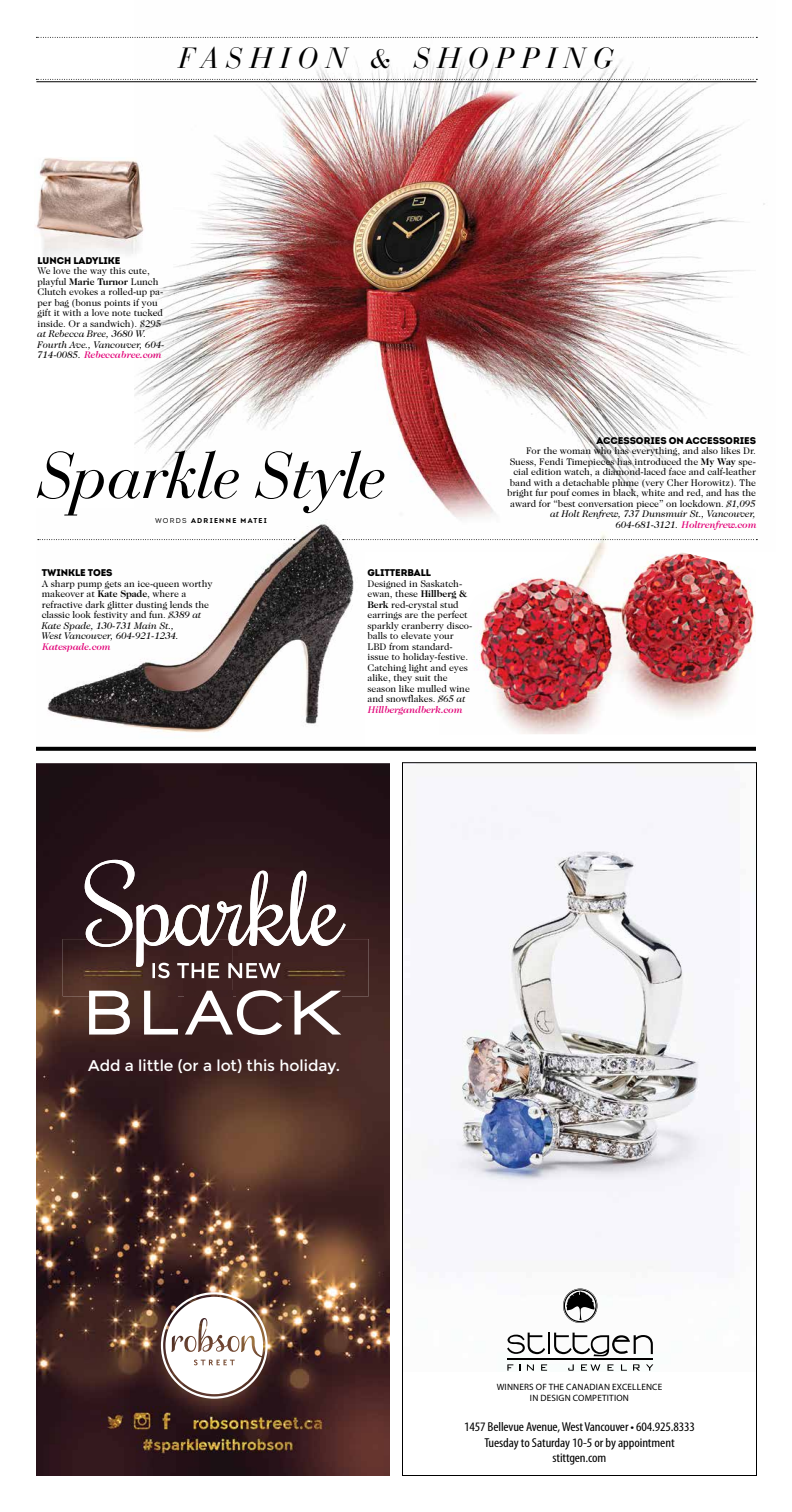
<style>
.page{position:relative;width:792px;height:1512px;background:#fff}
.page>*{position:absolute;margin:0;border:0;box-sizing:border-box;transform-origin:0 0}
.t1{font:italic 65px "Bauer Bodoni";letter-spacing:-.025em;color:#000}
.t2{font:900 64.7px "Walkway";letter-spacing:.18em;color:#fff}
.t3{font:italic 29px "Bauer Bodoni";letter-spacing:.26em;color:#000}
.t4{font:15.5px "Montserrat";color:#fff}
.t5{font:condensed 13px/15.6px "Myriad Pro";letter-spacing:-.01em;color:#000;text-align:center;scale:1.1 1}
.t6{font:9.8px/10.5px "Caslon Two Twenty Four";letter-spacing:-.005em;color:#000}
.t7{font:italic 9.8px/10.5px "Caslon Two Twenty Four";letter-spacing:-.005em;color:#000}
.t8{font:900 9.8px "Intro";letter-spacing:-.005em;color:#000}
.t9{font:italic 500 9.8px "Caslon Two Twenty Four";letter-spacing:-.005em;color:#e20177}
.t10{font:9.2px/10.8px "Myriad Pro";letter-spacing:.02em;color:#000;text-align:center}
.t11{font:700 7px "Intro";letter-spacing:.18em;color:#000}
.s1{font-weight:700}
.s2{font-weight:500;color:#e20177}
.s3{font-weight:400}
.s4{font-style:italic}
.s5{font-weight:500;font-style:italic;color:#e20177}
</style>
<div class="page">
<img style="left:135px;top:36px;width:630px;height:505px">
<img style="left:439px;top:522px;width:317px;height:212px">
<svg style="left:36px;top:79px;width:721px;height:1px"></svg>
<svg style="left:36px;top:37px;width:721px;height:1px"></svg>
<hr style="left:36px;top:81px;width:720px;height:1px;background:#000">
<img style="left:36px;top:508px;width:329px;height:239px">
<img style="left:35px;top:157px;width:110px;height:114px">
<svg style="left:36px;top:747px;width:720px;height:4px;background:#0c0c0c"></svg>
<svg style="left:343px;top:539px;width:414px;height:1px"></svg>
<svg style="left:38px;top:539px;width:257px;height:1px"></svg>
<svg style="left:427px;top:805px;width:296px;height:566px"></svg>
<svg style="left:563px;top:1289px;width:34px;height:34px"></svg>
<svg style="left:507px;top:1332px;width:146px;height:24px"></svg>
<svg style="left:507px;top:1364px;width:6px;height:7px"></svg>
<svg style="left:541px;top:1364px;width:6px;height:7px"></svg>
<svg style="left:608px;top:1364px;width:6px;height:7px"></svg>
<svg style="left:621px;top:1364px;width:6px;height:7px"></svg>
<svg style="left:519px;top:1364px;width:2px;height:7px"></svg>
<svg style="left:527px;top:1364px;width:7px;height:7px"></svg>
<svg style="left:568px;top:1364px;width:6px;height:7px"></svg>
<svg style="left:581px;top:1364px;width:19px;height:7px"></svg>
<svg style="left:633px;top:1364px;width:7px;height:7px"></svg>
<svg style="left:646px;top:1364px;width:7px;height:7px"></svg>
<hr style="left:507px;top:1359px;width:146px;height:1px;background:#000">
<img style="left:36px;top:763px;width:354px;height:713px">
<svg style="left:161px;top:1292px;width:107px;height:107px"></svg>
<svg style="left:85px;top:860px;width:261px;height:79px"></svg>
<img style="left:63px;top:939px;width:306px;height:57px">
<img style="left:87px;top:939px;width:39px;height:8px">
<img style="left:136px;top:939px;width:32px;height:28px">
<img style="left:177px;top:939px;width:38px;height:7px">
<img style="left:229px;top:939px;width:16px;height:7px">
<img style="left:249px;top:939px;width:36px;height:7px">
<img style="left:292px;top:939px;width:15px;height:7px">
<img style="left:313px;top:939px;width:24px;height:7px">
<img style="left:152px;top:963px;width:129px;height:15px">
<img style="left:89px;top:991px;width:89px;height:5px">
<img style="left:185px;top:991px;width:48px;height:5px">
<img style="left:237px;top:990px;width:46px;height:6px">
<img style="left:294px;top:991px;width:47px;height:5px">
<img style="left:102px;top:1406px;width:228px;height:55px">
<h3 class="t3" style="left:178px;top:40px;width:436px">FASHION &amp; SHOPPING</h3>
<p class="t8" style="left:38px;top:254px;width:84px">LUNCH LADYLIKE</p>
<p class="t6" style="left:38px;top:266px;width:127px">We love the way this cute, playful <span class="s1">Marie Turnor</span> Lunch<br>Clutch evokes a rolled-up pa&shy;per bag (bonus points if you gift it with a love note tucked inside. Or a sandwich). $295</p>
<p class="t7" style="left:38px;top:329px;width:129px">at Rebecca Bree, 3680 W.<br>Fourth Ave., Vancouver, 604-<br>714-0085. <span class="s2">Rebeccabree.com</span></p>
<h1 class="t1" style="left:37px;top:437px;width:350px">Sparkle Style</h1>
<p class="t11" style="left:155px;top:516px;width:113px"><span class="s3">WORDS</span> ADRIENNE MATEI</p>
<p class="t8" style="left:42px;top:566px;width:72px">TWINKLE TOES</p>
<p class="t6" style="left:42px;top:578px;width:172px">A sharp pump gets an ice-queen worthy makeover at <span class="s1">Kate Spade</span>, where a refractive dark glitter dusting lends the classic look festivity and fun. <span class="s4">$389 at Kate Spade, 130-731 Main St.,<br>West Vancouver, 604-921-1234.</span></p>
<p class="t9" style="left:42px;top:641px;width:70px">Katespade.com</p>
<p class="t8" style="left:368px;top:566px;width:65px">GLITTERBALL</p>
<p class="t6" style="left:368px;top:578px;width:106px">Designed in Saskatch&shy;ewan, these <span class="s1">Hillberg &amp;<br>Berk</span> red-crystal stud earrings are the perfect sparkly cranberry disco&shy;balls to elevate your<br>LBD from standard&shy;issue to holiday-festive.<br>Catching light and eyes alike, they suit the season like mulled wine and snowflakes. <span class="s4">$65 at<br></span><span class="s5">Hillbergandberk.com</span></p>
<p class="t8" style="left:597px;top:434px;width:161px">ACCESSORIES ON ACCESSORIES</p>
<p class="t6" style="left:507px;top:446px;width:250px;text-align:right">For the woman who has everything, and also likes Dr.<br>Suess, Fendi Timepieces has introduced the <span class="s1">My Way</span> spe&shy;cial edition watch, a diamond-laced face and calf-leather band with a detachable plume (very Cher Horowitz). The bright fur pouf comes in black, white and red, and has the award for “best conversation piece” on lockdown. <span class="s4">$1,095 at Holt Renfrew, 737 Dunsmuir St., Vancouver, 604-681-3121.</span> <span class="s5">Holtrenfrew.com</span></p>
<h2 class="t2" style="left:88px;top:978px;width:250px">BLACK</h2>
<h3 class="t4" style="left:88px;top:1057px;width:253px">Add a little (or a lot) this holiday.</h3>
<p class="t10" style="left:497px;top:1382px;width:167px">WINNERS OF THE CANADIAN EXCELLENCE<br>IN DESIGN COMPETITION</p>
<h3 class="t5" style="left:464px;top:1419px;width:211px">1457 Bellevue Avenue, West Vancouver • 604.925.8333<br>Tuesday to Saturday 10-5 or by appointment stittgen.com</h3>
</div>
